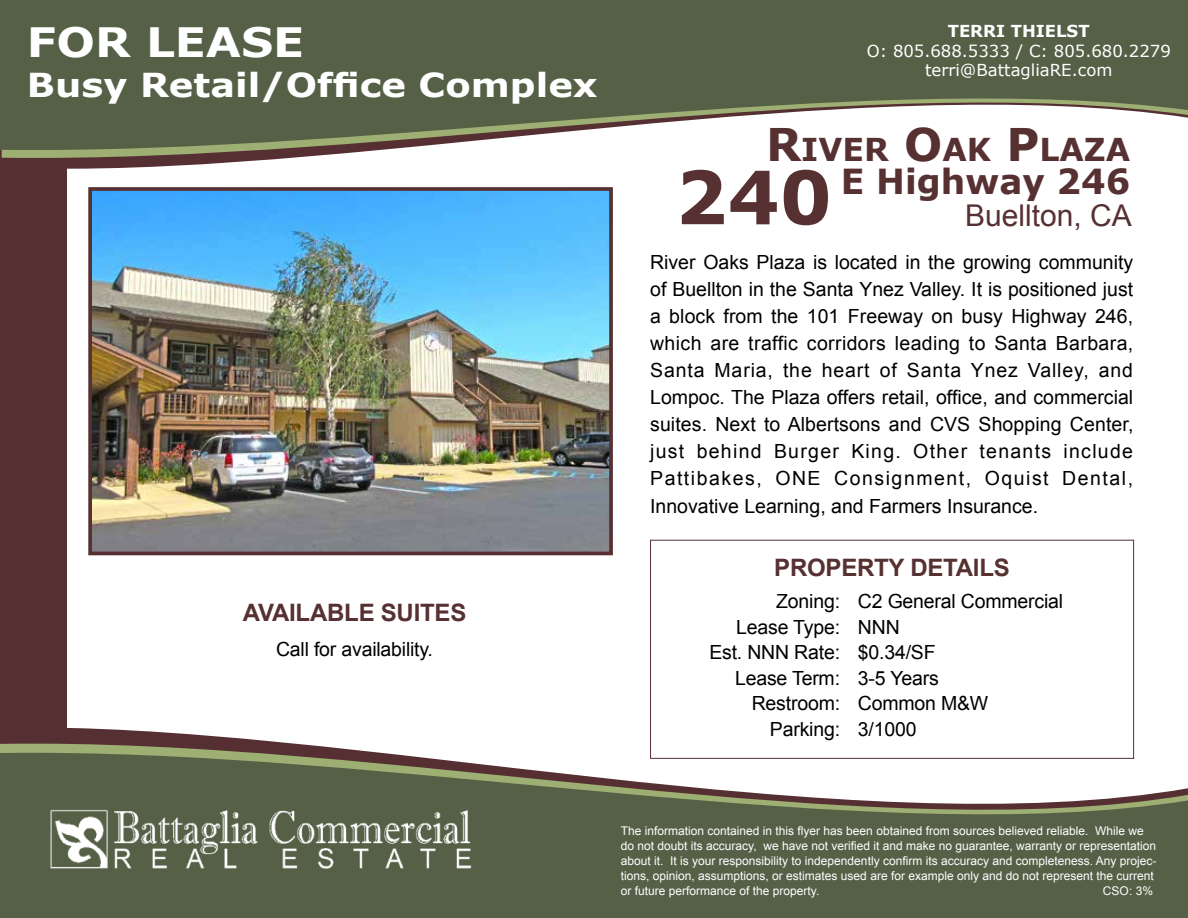
<style>
.page{position:relative;width:1188px;height:918px;background:#fff}
.page>*{position:absolute;margin:0;border:0;box-sizing:border-box;transform-origin:0 0}
.t1{font:700 40.5px "Verdana";color:#fff;scale:1.12 1}
.t2{font:700 34.5px "Verdana";color:#573032}
.t3{font:700 33px "Verdana";color:#fff;scale:1.12 1}
.t4{font:700 31.5px "Verdana";color:#573032}
.t5{font:30px "Arial";color:#573032}
.t6{font:700 24px "Arial";letter-spacing:-.01em;color:#573032}
.t7{font:19.5px/27px "Arial";letter-spacing:-.01em;color:#000;text-align:justify}
.t8{font:16.5px "Verdana";color:#fff}
.t9{font:700 16.5px "Verdana";color:#fff}
.t10{font:12px/15px "Arial";color:#fff}
.s1{font-size:45px}
.s2{font-size:73.5px}
</style>
<div class="page">
<div style="left:0;top:18px;width:66px;height:883px;background:#562f32"></div>
<svg style="left:66px;top:720px;width:1069px;height:17px"></svg>
<svg style="left:0;top:737px;width:1135px;height:10px"></svg>
<svg style="left:0;top:747px;width:1188px;height:171px;fill:#566047"></svg>
<svg style="left:66px;top:163px;width:154px;height:12px"></svg>
<svg style="left:2px;top:155px;width:322px;height:8px;fill:#562f32"></svg>
<svg style="left:0;top:0;width:1188px;height:155px;fill:#566047"></svg>
<img style="left:47px;top:806px;width:427px;height:65px">
<div style="left:651px;top:540px;width:483px;height:218px;background:#fff"></div>
<div style="left:650px;top:540px;width:484px;height:219px;border:1px solid #573032"></div>
<img style="left:93px;top:192px;width:515px;height:358px">
<div style="left:88px;top:187px;width:525px;height:368px;border:4px solid #573032"></div>
<h1 class="t1" style="left:27px;top:14px;width:249px">FOR LEASE</h1>
<h3 class="t3" style="left:27px;top:62px;width:511px">Busy Retail/Office Complex</h3>
<p class="t6" style="left:243px;top:597px;width:225px">AVAILABLE SUITES</p>
<p class="t7" style="left:276px;top:636px;width:158px">Call for availability.</p>
<p class="t9" style="left:948px;top:20px;width:143px">TERRI THIELST</p>
<p class="t8" style="left:925px;top:58px;width:189px">terri@BattagliaRE.com</p>
<p class="t8" style="left:867px;top:39px;width:306px">O: 805.688.5333 / C: 805.680.2279</p>
<h3 class="t4" style="left:766px;top:127px;width:366px"><span class="s1">R</span>IVER <span class="s1">O</span>AK <span class="s1">P</span>LAZA</h3>
<h2 class="t2" style="left:675px;top:157px;width:457px"><span class="s2">240</span> E Highway 246</h2>
<h3 class="t5" style="left:965px;top:196px;width:168px">Buellton, CA</h3>
<p class="t7" style="left:650px;top:249px;width:485px">River Oaks Plaza is located in the growing community of Buellton in the Santa Ynez Valley. It is positioned just a block from the 101 Freeway on busy Highway 246, which are traffic corridors leading to Santa Barbara, Santa Maria, the heart of Santa Ynez Valley, and Lompoc. The Plaza offers retail, office, and commercial suites. Next to Albertsons and CVS Shopping Center, just behind Burger King. Other tenants include Pattibakes, ONE Consignment, Oquist Dental, Innovative Learning, and Farmers Insurance.</p>
<p class="t6" style="left:774px;top:552px;width:237px">PROPERTY DETAILS</p>
<p class="t7" style="left:776px;top:588px;width:288px">Zoning: C2 General Commercial</p>
<p class="t7" style="left:736px;top:614px;width:165px">Lease Type: NNN</p>
<p class="t7" style="left:709px;top:639px;width:228px">Est. NNN Rate: $0.34/SF</p>
<p class="t7" style="left:735px;top:665px;width:205px">Lease Term: 3-5 Years</p>
<p class="t7" style="left:752px;top:690px;width:238px">Restroom: Common M&amp;W</p>
<p class="t7" style="left:770px;top:716px;width:148px">Parking: 3/1000</p>
<p class="t10" style="left:621px;top:823px;width:537px">The information contained in this flyer has been obtained from sources believed reliable. While we do not doubt its accuracy, we have not verified it and make no guarantee, warranty or representation about it. It is your responsibility to independently confirm its accuracy and completeness. Any projec&shy;tions, opinion, assumptions, or estimates used are for example only and do not represent the current or future performance of the property.</p>
<p class="t10" style="left:1103px;top:883px;width:52px">CSO: 3%</p>
</div>
